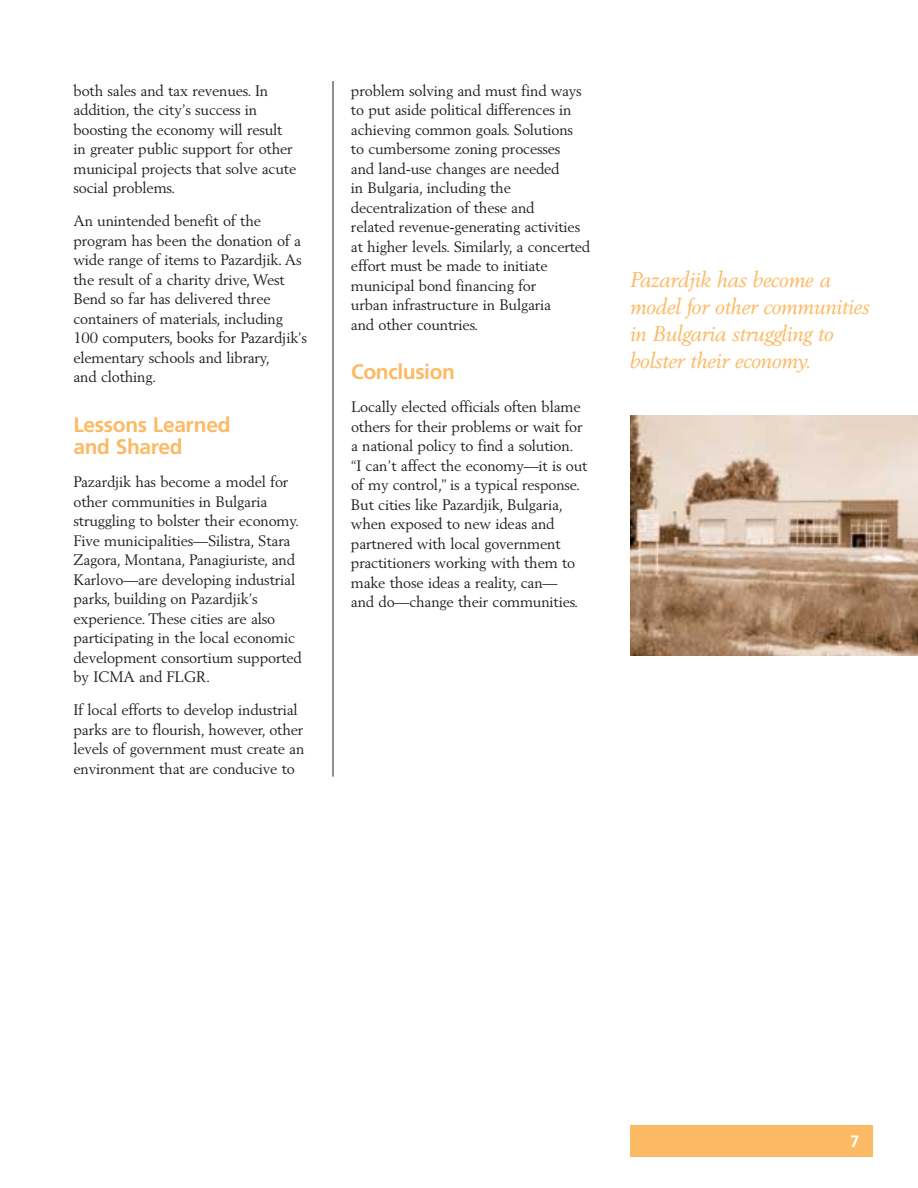
<style>
.page{position:relative;width:918px;height:1188px;background:#fff}
.page>*{position:absolute;margin:0;border:0;box-sizing:border-box;transform-origin:0 0}
.t1{font:italic 21px/27px "Berling";letter-spacing:-.01em;color:#fcba64}
.t2{font:700 21px/22.5px "Frutiger";letter-spacing:-.015em;color:#fcba64}
.t3{font:700 16.5px "Frutiger";color:#fff}
.t4{font:15px/19.5px "Berling";letter-spacing:-.01em;color:#231f20}
</style>
<div class="page">
<div style="left:630px;top:1125px;width:243px;height:31px;background:#fcba64"></div>
<hr style="left:333px;top:81px;width:1px;height:696px;background:#231f20">
<img style="left:630px;top:416px;width:288px;height:240px">
<p class="t4" style="left:73px;top:82px;width:224px">both sales and tax revenues. In addition, the city’s success in boosting the economy will result in greater public support for other municipal projects that solve acute social problems.</p>
<p class="t4" style="left:73px;top:212px;width:235px">An unintended benefit of the program has been the donation of a wide range of items to Pazardjik. As the result of a charity drive, West<br>Bend so far has delivered three containers of materials, including<br>100 computers, books for Pazardjik’s elementary schools and library,<br>and clothing.</p>
<h1 class="t2" style="left:74px;top:415px;width:159px">Lessons Learned and Shared</h1>
<p class="t4" style="left:73px;top:473px;width:230px">Pazardjik has become a model for other communities in Bulgaria struggling to bolster their economy.<br>Five municipalities—Silistra, Stara Zagora, Montana, Panagiuriste, and Karlovo—are developing industrial parks, building on Pazardjik’s experience. These cities are also participating in the local economic development consortium supported by ICMA and FLGR.</p>
<p class="t4" style="left:73px;top:701px;width:232px">If local efforts to develop industrial parks are to flourish, however, other levels of government must create an environment that are conducive to</p>
<p class="t4" style="left:351px;top:82px;width:241px">problem solving and must find ways to put aside political differences in achieving common goals. Solutions<br>to cumbersome zoning processes<br>and land-use changes are needed<br>in Bulgaria, including the decentralization of these and<br>related revenue-generating activities at higher levels. Similarly, a concerted effort must be made to initiate municipal bond financing for<br>urban infrastructure in Bulgaria<br>and other countries.</p>
<h1 class="t2" style="left:351px;top:363px;width:106px">Conclusion</h1>
<p class="t4" style="left:351px;top:398px;width:238px">Locally elected officials often blame others for their problems or wait for a national policy to find a solution. “I can’t affect the economy—it is out of my control,” is a typical response.<br>But cities like Pazardjik, Bulgaria, when exposed to new ideas and partnered with local government practitioners working with them to make those ideas a reality, can—<br>and do—change their communities.</p>
<h1 class="t1" style="left:630px;top:267px;width:241px">Pazardjik has become a model for other communities in Bulgaria struggling to bolster their economy.</h1>
<p class="t3" style="left:850px;top:1134px;width:11px">7</p>
</div>
